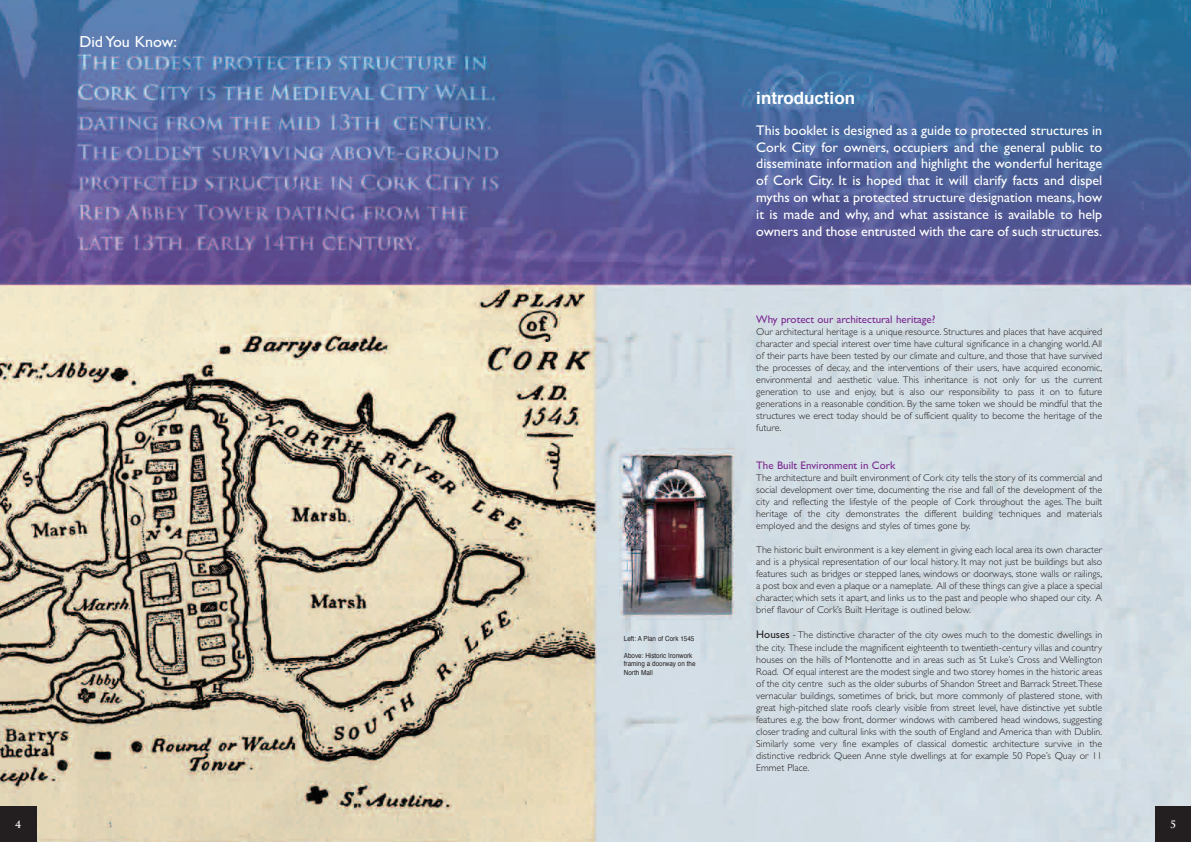
<style>
.page{position:relative;width:1191px;height:842px;background:#fff}
.page>*{position:absolute;margin:0;border:0;box-sizing:border-box;transform-origin:0 0}
.t1{font:700 17px "Helvetica";color:#fff}
.t2{font:16px "Gill Sans";color:#fff}
.t3{font:14px/16.8px "Gill Sans";color:#fff;text-align:justify}
.t4{font:11px "Gill Sans";color:#7b2991}
.t5{font:300 10px/12px "Gill Sans";color:#231f20;text-align:justify}
.t6{font:700 10px "Trajan Pro";color:#fff}
.t7{font:7px/8.4px "Helvetica";color:#231f20;scale:.9 1}
.s1{font-weight:400;font-size:11px}
</style>
<div class="page">
<img style="left:0;top:0;width:1191px;height:842px">
<div style="left:1155px;top:806px;width:36px;height:36px;background:#231f20"></div>
<div style="left:0;top:806px;width:36px;height:36px;background:#231f20"></div>
<h2 class="t2" style="left:79px;top:36px;width:99px">Did You Know:</h2>
<p class="t7" style="left:624px;top:635px;width:80px">Left: A Plan of Cork 1545</p>
<p class="t7" style="left:624px;top:652px;width:81px">Above: Historic Ironwork framing a doorway on the<br>North Mall</p>
<h1 class="t1" style="left:756px;top:91px;width:100px">introduction</h1>
<p class="t3" style="left:756px;top:123px;width:347px">This booklet is designed as a guide to protected structures in Cork City for owners, occupiers and the general public to disseminate information and highlight the wonderful heritage of Cork City. It is hoped that it will clarify facts and dispel myths on what a protected structure designation means, how it is made and why, and what assistance is available to help owners and those entrusted with the care of such structures.</p>
<p class="t4" style="left:756px;top:315px;width:181px">Why protect our architectural heritage?</p>
<p class="t5" style="left:756px;top:327px;width:347px">Our architectural heritage is a unique resource. Structures and places that have acquired character and special interest over time have cultural significance in a changing world. All of their parts have been tested by our climate and culture, and those that have survived the processes of decay, and the interventions of their users, have acquired economic, environmental and aesthetic value. This inheritance is not only for us the current generation to use and enjoy, but is also our responsibility to pass it on to future generations in a reasonable condition. By the same token we should be mindful that the structures we erect today should be of sufficient quality to become the heritage of the future.</p>
<p class="t4" style="left:756px;top:461px;width:141px">The Built Environment in Cork</p>
<p class="t5" style="left:756px;top:473px;width:347px">The architecture and built environment of Cork city tells the story of its commercial and social development over time, documenting the rise and fall of the development of the city and reflecting the lifestyle of the people of Cork throughout the ages. The built heritage of the city demonstrates the different building techniques and materials employed and the designs and styles of times gone by.</p>
<p class="t5" style="left:756px;top:545px;width:347px">The historic built environment is a key element in giving each local area its own character and is a physical representation of our local history. It may not just be buildings but also features such as bridges or stepped lanes, windows or doorways, stone walls or railings, a post box and even a plaque or a nameplate. All of these things can give a place a special character, which sets it apart, and links us to the past and people who shaped our city. A brief flavour of Cork’s Built Heritage is outlined below.</p>
<p class="t5" style="left:756px;top:630px;width:347px"><span class="s1">Houses</span> - The distinctive character of the city owes much to the domestic dwellings in the city. These include the magnificent eighteenth to twentieth-century villas and country houses on the hills of Montenotte and in areas such as St Luke’s Cross and Wellington Road. Of equal interest are the modest single and two storey homes in the historic areas of the city centre such as the older suburbs of Shandon Street and Barrack Street.These vernacular buildings, sometimes of brick, but more commonly of plastered stone, with great high-pitched slate roofs clearly visible from street level, have distinctive yet subtle features e.g. the bow front, dormer windows with cambered head windows, suggesting closer trading and cultural links with the south of England and America than with Dublin.<br>Similarly some very fine examples of classical domestic architecture survive in the distinctive redbrick Queen Anne style dwellings at for example 50 Pope’s Quay or 11<br>Emmet Place.</p>
<p class="t6" style="left:15px;top:818px;width:8px">4</p>
<p class="t6" style="left:1170px;top:818px;width:7px">5</p>
</div>
